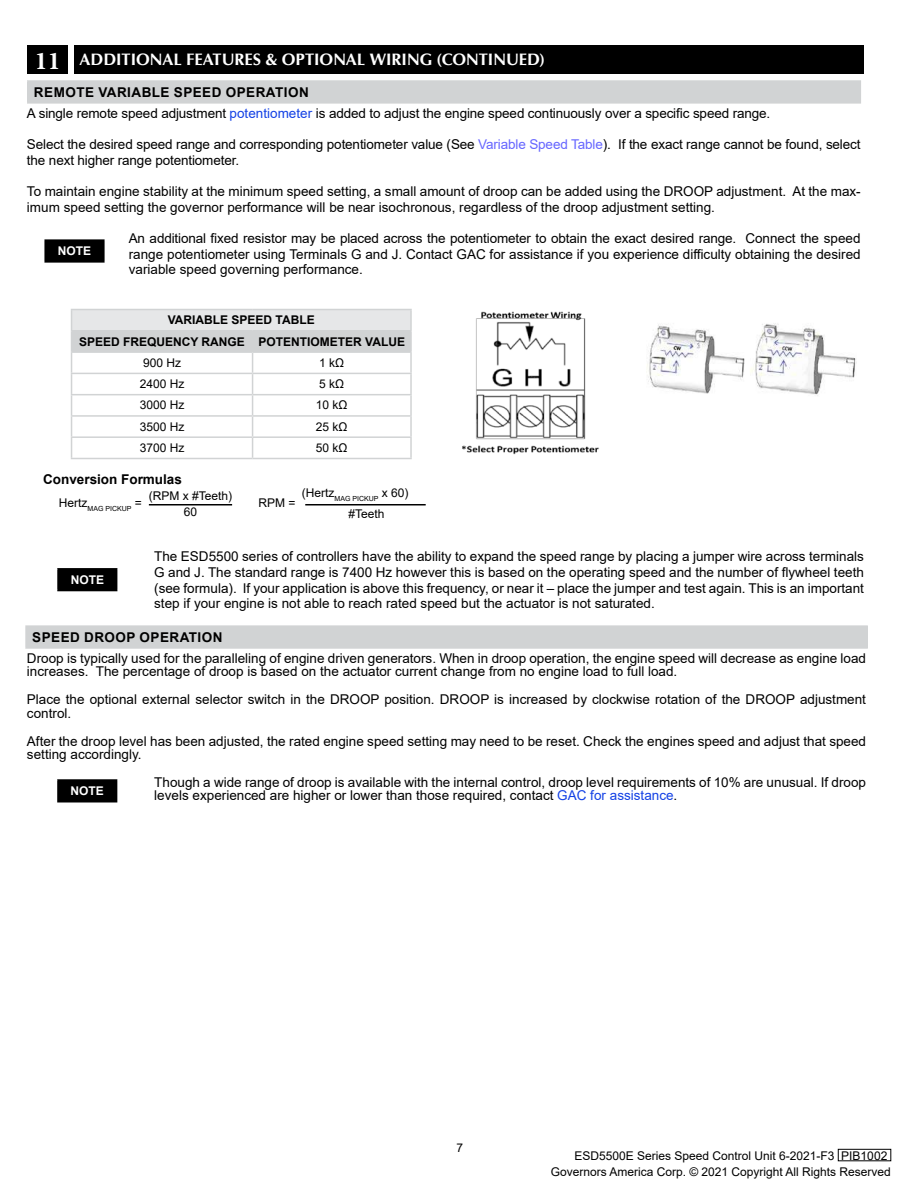
<style>
.page{position:relative;width:918px;height:1188px;background:#fff}
.page>*{position:absolute;margin:0;border:0;box-sizing:border-box;transform-origin:0 0}
.t1{font:700 16.5px "URW Classico";color:#fff}
.t2{font:13.5px/15.6px "Arial";color:#000}
.t3{font:700 13.5px "Arial";letter-spacing:.035em;color:#000}
.t4{font:12px/16.5px "Arial";color:#000;text-align:center}
.t5{font:700 12px "Arial";color:#000}
.t6{font:700 12px "Arial";color:#fff}
.t7{font:7.05px "Arial";color:#000}
.s1{font-family:"Minion Pro";font-size:25.5px}
.s2{color:#1341e5}
.s3{color:#66f}
</style>
<div class="page">
<div style="left:838px;top:1149px;width:53px;height:12px;border:1px solid #000"></div>
<div style="left:58px;top:569px;width:59px;height:22px;background:#000"></div>
<hr style="left:57px;top:568px;width:60px;height:2px;background:#000">
<hr style="left:57px;top:570px;width:2px;height:20px;background:#000">
<hr style="left:57px;top:590px;width:60px;height:1px;background:#000">
<div style="left:26px;top:626px;width:841px;height:22px;background:#d1d3d4"></div>
<hr style="left:25px;top:625px;width:843px;height:2px;background:#d1d3d4">
<hr style="left:25px;top:627px;width:2px;height:20px;background:#d1d3d4">
<hr style="left:866px;top:627px;width:2px;height:20px;background:#d1d3d4">
<hr style="left:25px;top:647px;width:843px;height:2px;background:#d1d3d4">
<div style="left:58px;top:780px;width:59px;height:22px;background:#000"></div>
<hr style="left:57px;top:779px;width:60px;height:2px;background:#000">
<hr style="left:57px;top:781px;width:2px;height:20px;background:#000">
<hr style="left:57px;top:801px;width:60px;height:1px;background:#000">
<div style="left:28px;top:81px;width:832px;height:22px;background:#d1d3d4"></div>
<hr style="left:27px;top:80px;width:834px;height:2px;background:#d1d3d4">
<svg style="left:27px;top:82px;width:1px;height:20px"></svg>
<svg style="left:860px;top:82px;width:1px;height:20px"></svg>
<hr style="left:27px;top:102px;width:834px;height:2px;background:#d1d3d4">
<div style="left:45px;top:240px;width:59px;height:22px;background:#000"></div>
<hr style="left:44px;top:239px;width:61px;height:2px;background:#000">
<hr style="left:44px;top:241px;width:2px;height:20px;background:#000">
<hr style="left:103px;top:241px;width:2px;height:20px;background:#000">
<hr style="left:44px;top:261px;width:61px;height:2px;background:#000">
<hr style="left:71px;top:458px;width:182px;height:1px;background:#d1d3d4">
<hr style="left:253px;top:458px;width:159px;height:1px;background:#d1d3d4">
<hr style="left:71px;top:309px;width:182px;height:1px;background:#d1d3d4">
<hr style="left:253px;top:309px;width:159px;height:1px;background:#d1d3d4">
<svg style="left:71px;top:310px;width:341px;height:148px"></svg>
<hr style="left:149px;top:504px;width:83px;height:1px;background:#000">
<hr style="left:305px;top:504px;width:121px;height:1px;background:#000">
<img style="left:462px;top:311px;width:137px;height:144px">
<div style="left:27px;top:45px;width:41px;height:29px;background:#000"></div>
<div style="left:74px;top:45px;width:790px;height:29px;background:#000"></div>
<img style="left:647px;top:323px;width:210px;height:73px">
<p class="t1" style="left:35px;top:49px;width:67px"><span class="s1">11</span> ADDITIONA</p>
<p class="t1" style="left:173px;top:49px;width:32px">L FEATURES</p>
<p class="t1" style="left:265px;top:49px;width:42px">&amp; OPTIONA</p>
<p class="t1" style="left:357px;top:49px;width:38px">L WIRIN</p>
<p class="t1" style="left:420px;top:49px;width:126px">G (CONTINUED)</p>
<p class="t3" style="left:34px;top:83px;width:276px">REMOTE VARIABLE SPEED OPERATION</p>
<p class="t2" style="left:27px;top:106px;width:745px">A single remote speed adjustment <span class="s2">potentiometer</span> is added to adjust the engine speed continuously over a specific speed range.</p>
<p class="t2" style="left:27px;top:137px;width:835px">Select the desired speed range and corresponding potentiometer value (See <span class="s3">Variable Speed Table</span>). If the exact range cannot be found, select the next higher range potentiometer.</p>
<p class="t2" style="left:27px;top:184px;width:835px">To maintain engine stability at the minimum speed setting, a small amount of droop can be added using the DROOP adjustment. At the max&shy;imum speed setting the governor performance will be near isochronous, regardless of the droop adjustment setting.</p>
<p class="t2" style="left:129px;top:230px;width:733px;text-align:justify">An additional fixed resistor may be placed across the potentiometer to obtain the exact desired range. Connect the speed range potentiometer using Terminals G and J. Contact GAC for assistance if you experience difficulty obtaining the desired variable speed governing performance.</p>
<p class="t6" style="left:58px;top:243px;width:9px">NOTE</p>
<p class="t5" style="left:168px;top:312px;width:10px">VAR</p>
<p class="t5" style="left:192px;top:312px;width:122px">IABLE SPEED TABLE</p>
<p class="t5" style="left:79px;top:333px;width:53px">SPEED FRE</p>
<p class="t5" style="left:147px;top:333px;width:19px">QUENC</p>
<p class="t5" style="left:190px;top:333px;width:21px">Y RAN</p>
<p class="t5" style="left:228px;top:333px;width:17px">GE</p>
<p class="t5" style="left:259px;top:333px;width:17px">POTENT</p>
<p class="t5" style="left:307px;top:333px;width:13px">IOMETER</p>
<p class="t5" style="left:365px;top:333px;width:32px">VALUE</p>
<p class="t4" style="left:143px;top:354px;width:40px">900 Hz</p>
<p class="t4" style="left:319px;top:354px;width:26px">1 kΩ</p>
<p class="t4" style="left:140px;top:376px;width:46px">2400 Hz</p>
<p class="t4" style="left:319px;top:376px;width:26px">5 kΩ</p>
<p class="t4" style="left:140px;top:397px;width:46px">3000 Hz</p>
<p class="t4" style="left:316px;top:397px;width:33px">10 kΩ</p>
<p class="t4" style="left:140px;top:418px;width:46px">3500 Hz</p>
<p class="t4" style="left:316px;top:418px;width:33px">25 kΩ</p>
<p class="t4" style="left:140px;top:439px;width:46px">3700 Hz</p>
<p class="t4" style="left:316px;top:439px;width:33px">50 kΩ</p>
<p class="t3" style="left:43px;top:470px;width:140px">CONVERSION FORMULAS</p>
<p class="t7" style="left:59px;top:504px;width:84px"><sup>Hertz</sup>MAG PICKUP <sup>=</sup></p>
<p class="t4" style="left:149px;top:487px;width:85px">(RPM x #Teeth)<br>60</p>
<p class="t4" style="left:258px;top:495px;width:39px">RPM =</p>
<p class="t4" style="left:349px;top:482px;width:61px;line-height:21px;text-align:left;text-indent:-47px">(Hertz<sub>MAG</sub> <sub>PICKUP</sub> x 60) #Teeth</p>
<p class="t6" style="left:71px;top:571px;width:9px">NOTE</p>
<p class="t2" style="left:154px;top:549px;width:711px;text-align:justify">The ESD5500 series of controllers have the ability to expand the speed range by placing a jumper wire across terminals G and J. The standard range is 7400 Hz however this is based on the operating speed and the number of flywheel teeth (see formula). If your application is above this frequency, or near it – place the jumper and test again. This is an important step if your engine is not able to reach rated speed but the actuator is not saturated.</p>
<p class="t3" style="left:32px;top:628px;width:192px">SPEED DROOP OPERATION</p>
<p class="t2" style="left:27px;top:651px;width:841px;line-height:13.5px">Droop is typically used for the paralleling of engine driven generators. When in droop operation, the engine speed will decrease as engine load increases. The percentage of droop is based on the actuator current change from no engine load to full load.</p>
<p class="t2" style="left:27px;top:693px;width:841px;line-height:13.5px">Place the optional external selector switch in the DROOP position. DROOP is increased by clockwise rotation of the DROOP adjustment control.</p>
<p class="t2" style="left:27px;top:734px;width:841px;line-height:13.5px">After the droop level has been adjusted, the rated engine speed setting may need to be reset. Check the engines speed and adjust that speed setting accordingly.</p>
<p class="t2" style="left:154px;top:775px;width:713px;line-height:13.5px">Though a wide range of droop is available with the internal control, droop level requirements of 10% are unusual. If droop levels experienced are higher or lower than those required, contact <span class="s2">GAC for assistance</span>.</p>
<p class="t6" style="left:71px;top:783px;width:9px">NOTE</p>
<p class="t4" style="left:457px;top:1140px;width:8px">7</p>
<p class="t4" style="left:575px;top:1147px;width:314px">ESD5500E Series Speed Control Unit 6-2021-F3 PIB1002</p>
<p class="t4" style="left:551px;top:1164px;width:342px">Governors America Corp. © 2021 Copyright All Rights Reserved</p>
</div>
